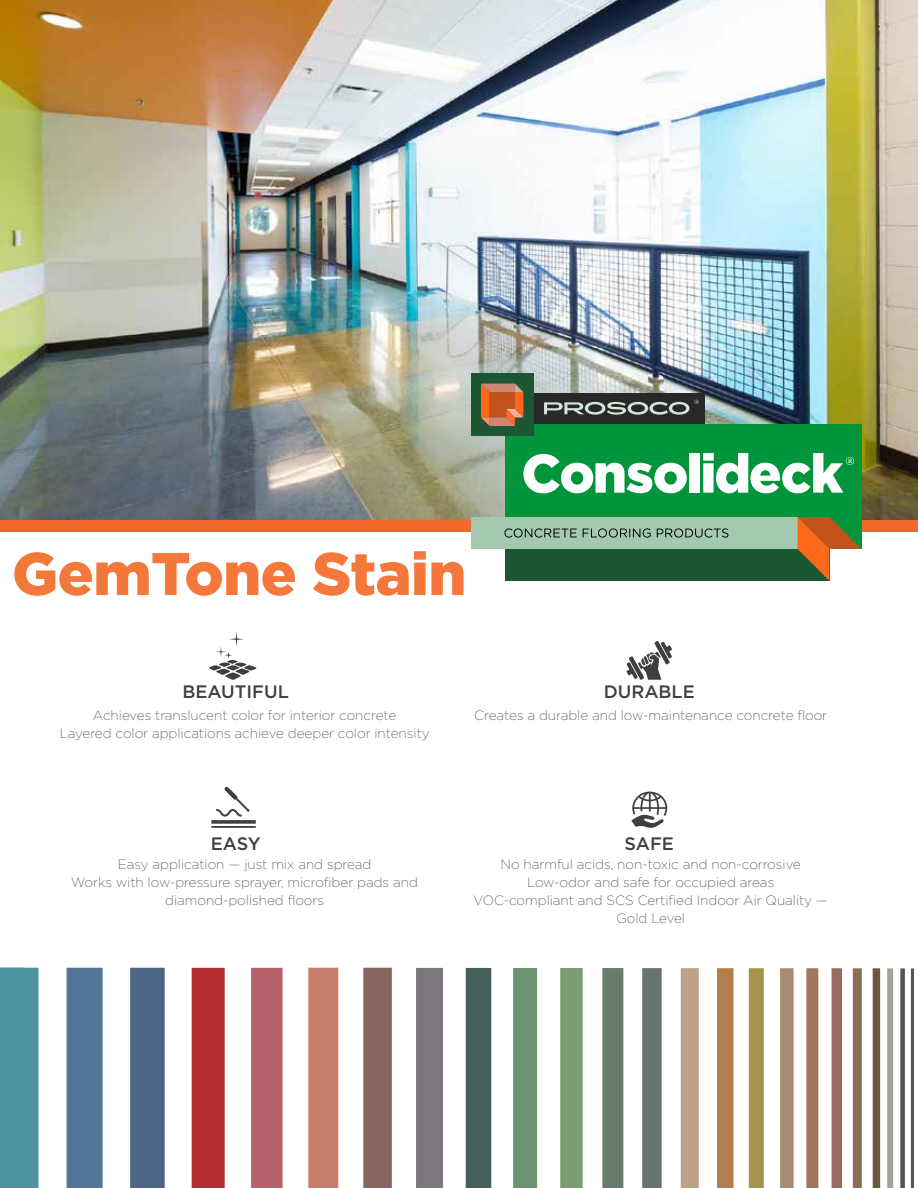
<style>
.page{position:relative;width:918px;height:1188px;background:#fff}
.page>*{position:absolute;margin:0;border:0;box-sizing:border-box;transform-origin:0 0}
.t1{font:900 60px "Gotham";letter-spacing:-.01em;color:#f4773b}
.t2{font:500 18px "Gotham";color:#403f42}
.t3{font:200 13.5px/18px "Gotham";color:#403f42;text-align:center}
</style>
<div class="page">
<img style="left:0;top:0;width:918px;height:521px">
<svg style="left:631px;top:792px;width:36px;height:36px"></svg>
<svg style="left:209px;top:632px;width:47px;height:48px"></svg>
<svg style="left:626px;top:641px;width:46px;height:39px"></svg>
<div style="left:0;top:521px;width:918px;height:11px;background:#f2682a"></div>
<div style="left:1px;top:968px;width:38px;height:220px;background:#5093a0"></div>
<div style="left:67px;top:968px;width:36px;height:220px;background:#517698"></div>
<div style="left:130px;top:968px;width:35px;height:220px;background:#4d6586"></div>
<div style="left:192px;top:968px;width:33px;height:220px;background:#b32e2c"></div>
<div style="left:251px;top:968px;width:32px;height:220px;background:#b5616a"></div>
<div style="left:308px;top:968px;width:30px;height:220px;background:#c87d69"></div>
<div style="left:363px;top:968px;width:29px;height:220px;background:#896562"></div>
<div style="left:416px;top:968px;width:27px;height:220px;background:#7d767e"></div>
<div style="left:466px;top:968px;width:25px;height:220px;background:#465f5c"></div>
<div style="left:513px;top:968px;width:24px;height:220px;background:#6d9471"></div>
<div style="left:560px;top:968px;width:23px;height:220px;background:#7a9c73"></div>
<div style="left:602px;top:968px;width:21px;height:220px;background:#667c6d"></div>
<div style="left:642px;top:968px;width:20px;height:220px;background:#67746f"></div>
<div style="left:681px;top:968px;width:18px;height:220px;background:#bca286"></div>
<div style="left:717px;top:968px;width:17px;height:220px;background:#b37e4b"></div>
<div style="left:749px;top:968px;width:15px;height:220px;background:#a4944a"></div>
<div style="left:780px;top:968px;width:14px;height:220px;background:#aa8a6e"></div>
<div style="left:806px;top:968px;width:12px;height:220px;background:#a1785c"></div>
<div style="left:832px;top:968px;width:10px;height:220px;background:#996b5f"></div>
<div style="left:853px;top:968px;width:9px;height:220px;background:#8a6e53"></div>
<div style="left:873px;top:968px;width:7px;height:220px;background:#6b573b"></div>
<div style="left:887px;top:968px;width:6px;height:220px;background:#a5a397"></div>
<div style="left:900px;top:968px;width:5px;height:220px;background:#535458"></div>
<hr style="left:911px;top:968px;width:3px;height:220px;background:#535458">
<div style="left:505px;top:424px;width:356px;height:125px;background:#00953a"></div>
<div style="left:505px;top:393px;width:200px;height:31px;background:#292829"></div>
<div style="left:471px;top:374px;width:62px;height:62px;background:#1d5632"></div>
<div style="left:505px;top:548px;width:324px;height:33px;background:#1d5632"></div>
<svg style="left:481px;top:384px;width:42px;height:42px;background:#ca6b3c"></svg>
<div style="left:471px;top:517px;width:331px;height:32px;background:#a3cab0"></div>
<svg style="left:798px;top:517px;width:63px;height:64px"></svg>
<svg style="left:504px;top:528px;width:73px;height:10px"></svg>
<svg style="left:583px;top:528px;width:68px;height:10px"></svg>
<svg style="left:657px;top:528px;width:71px;height:10px"></svg>
<svg style="left:523px;top:454px;width:164px;height:39px"></svg>
<div style="left:689px;top:453px;width:10px;height:40px;background:#fff"></div>
<svg style="left:703px;top:453px;width:151px;height:40px"></svg>
<svg style="left:544px;top:400px;width:155px;height:15px"></svg>
<div style="left:0;top:968px;width:24px;height:220px;background:#5093a0"></div>
<svg style="left:211px;top:787px;width:45px;height:41px"></svg>
<h1 class="t1" style="left:12px;top:532px;width:456px">GemTone Stain</h1>
<h2 class="t2" style="left:182px;top:680px;width:108px">BEAUTIFUL</h2>
<h2 class="t2" style="left:604px;top:680px;width:93px">DURABLE</h2>
<p class="t3" style="left:60px;top:706px;width:371px">Achieves translucent color for interior concrete<br>Layered color applications achieve deeper color intensity</p>
<p class="t3" style="left:474px;top:706px;width:354px">Creates a durable and low-maintenance concrete floor</p>
<h2 class="t2" style="left:211px;top:832px;width:51px">EASY</h2>
<h2 class="t2" style="left:625px;top:832px;width:51px">SAFE</h2>
<p class="t3" style="left:71px;top:855px;width:348px">Easy application — just mix and spread<br>Works with low-pressure sprayer, microfiber pads and diamond-polished floors</p>
<p class="t3" style="left:473px;top:855px;width:356px">No harmful acids, non-toxic and non-corrosive Low-odor and safe for occupied areas<br>VOC-compliant and SCS Certified Indoor Air Quality — Gold Level</p>
</div>
